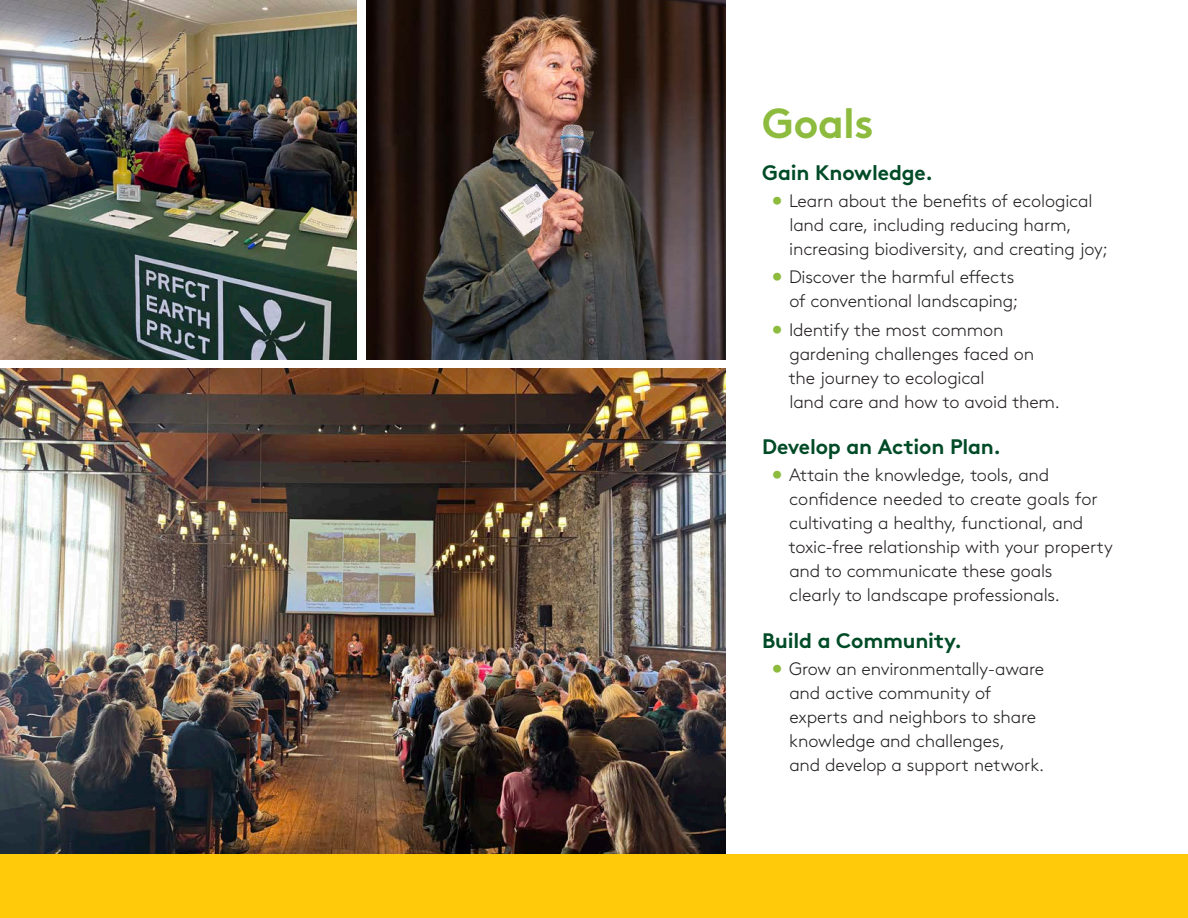
<style>
.page{position:relative;width:1188px;height:918px;background:#fff}
.page>*{position:absolute;margin:0;border:0;box-sizing:border-box;transform-origin:0 0}
.Hed{font:700 42px "Brown";letter-spacing:-.01em;color:#8dbb3e}
.t1{font:700 21px "Brown";letter-spacing:-.005em;color:#004b27}
.t2{font:300 18px/24px "Brown";letter-spacing:-.01em;color:#231f20}
.s1{font-weight:700;color:#8dbb3e}
</style>
<div class="page">
<img style="left:0;top:0;width:357px;height:360px">
<img style="left:366px;top:0;width:360px;height:360px">
<img style="left:0;top:369px;width:726px;height:486px">
<div style="left:0;top:855px;width:1188px;height:63px;background:#feca0a"></div>
<p class="Hed" style="left:762px;top:89px;width:113px">Goals</p>
<p class="t1" style="left:762px;top:155px;width:172px">Gain Knowledge.</p>
<p class="t2" style="left:789px;top:187px;width:320px;text-indent:-18px"><span class="s1">•</span> Learn about the benefits of ecological land care, including reducing harm, increasing biodiversity, and creating joy;</p>
<p class="t2" style="left:772px;top:264px;width:248px;text-align:right"><span class="s1">•</span> Discover the harmful effects of conventional landscaping;</p>
<p class="t2" style="left:789px;top:316px;width:273px;text-indent:-17px"><span class="s1">•</span> Identify the most common gardening challenges faced on the journey to ecological<br>land care and how to avoid them.</p>
<p class="t1" style="left:762px;top:430px;width:240px">Develop an Action Plan.</p>
<p class="t2" style="left:789px;top:462px;width:326px;text-indent:-17px"><span class="s1">•</span> Attain the knowledge, tools, and confidence needed to create goals for cultivating a healthy, functional, and toxic-free relationship with your property and to communicate these goals<br>clearly to landscape professionals.</p>
<p class="t1" style="left:762px;top:623px;width:202px">Build a Community.</p>
<p class="t2" style="left:789px;top:655px;width:257px;text-indent:-18px"><span class="s1">•</span> Grow an environmentally-aware and active community of experts and neighbors to share knowledge and challenges,<br>and develop a support network.</p>
</div>
